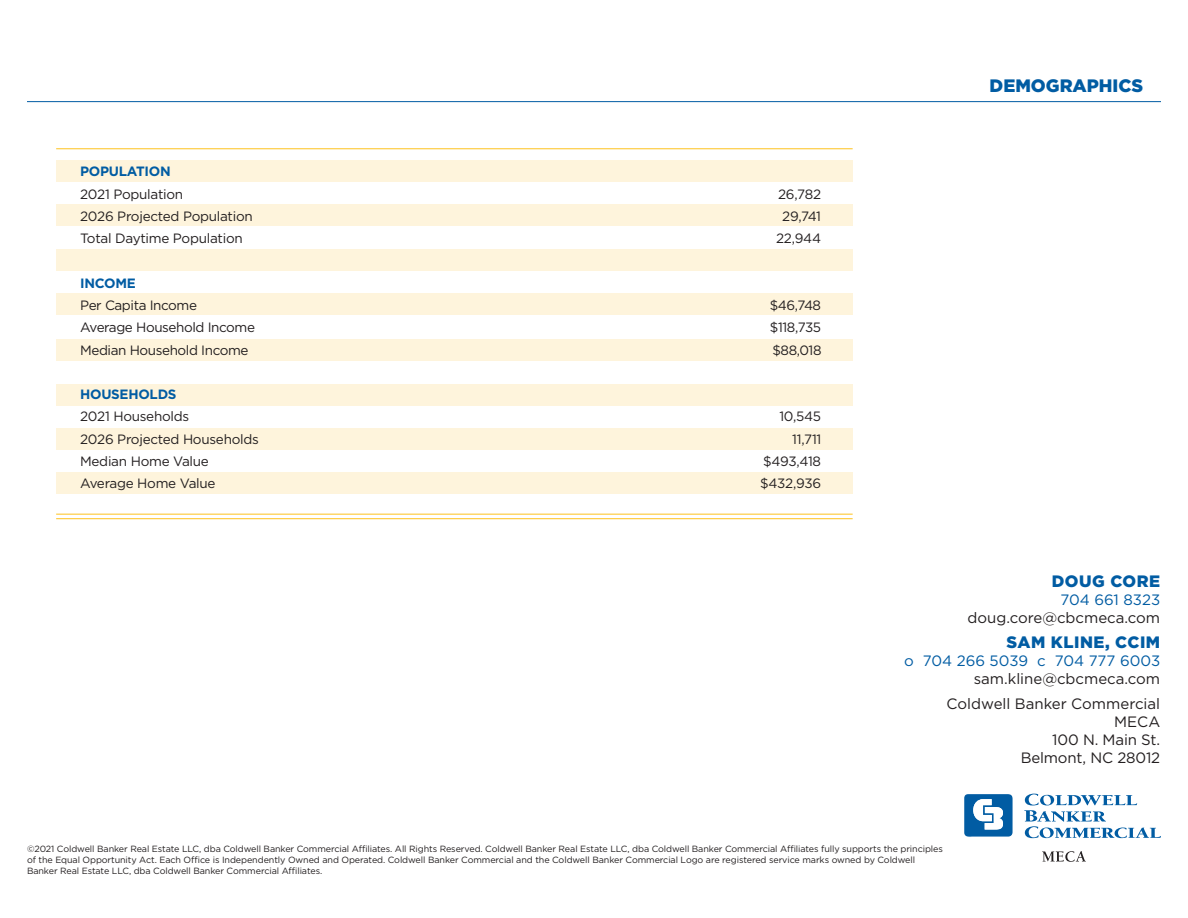
<style>
.page{position:relative;width:1188px;height:918px;background:#fff}
.page>*{position:absolute;margin:0;border:0;box-sizing:border-box;transform-origin:0 0}
.t1{font:900 18px "Gotham";color:#015ca3}
.t2{font:900 16.5px "Gotham";letter-spacing:.03em;color:#015ca3}
.t3{font:15px "Gotham";color:#231f20}
.t4{font:15px "Gotham";color:#015ca3}
.t5{font:13.5px "Gotham";letter-spacing:-.02em;color:#231f20}
.t6{font:700 13.5px "Gotham";letter-spacing:-.02em;color:#015ca3}
.t7{font:9px/10.8px "Gotham";letter-spacing:-.01em;color:#231f20}
</style>
<div class="page">
<div style="left:56px;top:339px;width:797px;height:22px;background:#fef4dc"></div>
<div style="left:56px;top:384px;width:797px;height:21px;background:#fef4dc"></div>
<div style="left:56px;top:428px;width:797px;height:22px;background:#fef4dc"></div>
<div style="left:56px;top:472px;width:797px;height:22px;background:#fef4dc"></div>
<div style="left:56px;top:160px;width:797px;height:22px;background:#fef4dc"></div>
<div style="left:56px;top:204px;width:797px;height:22px;background:#fef4dc"></div>
<div style="left:56px;top:249px;width:797px;height:22px;background:#fef4dc"></div>
<div style="left:56px;top:293px;width:797px;height:22px;background:#fef4dc"></div>
<hr style="left:56px;top:148px;width:797px;height:1px;background:#fec21d">
<hr style="left:56px;top:518px;width:797px;height:1px;background:#fec21d">
<hr style="left:56px;top:514px;width:797px;height:1px;background:#fec21d">
<svg style="left:964px;top:794px;width:49px;height:43px"></svg>
<svg style="left:1024px;top:794px;width:137px;height:44px"></svg>
<svg style="left:1042px;top:851px;width:44px;height:11px"></svg>
<hr style="left:27px;top:101px;width:1134px;height:1px;background:#015ca3">
<p class="t6" style="left:80px;top:163px;width:92px">POPULATION</p>
<p class="t5" style="left:80px;top:185px;width:105px">2021 Population</p>
<p class="t5" style="left:778px;top:185px;width:45px">26,782</p>
<p class="t5" style="left:80px;top:207px;width:174px">2026 Projected Population</p>
<p class="t5" style="left:782px;top:207px;width:40px">29,741</p>
<p class="t5" style="left:80px;top:230px;width:164px">Total Daytime Population</p>
<p class="t5" style="left:776px;top:230px;width:46px">22,944</p>
<p class="t6" style="left:80px;top:274px;width:57px">INCOME</p>
<p class="t5" style="left:80px;top:297px;width:118px">Per Capita Income</p>
<p class="t5" style="left:770px;top:297px;width:53px">$46,748</p>
<p class="t5" style="left:80px;top:319px;width:176px">Average Household Income</p>
<p class="t5" style="left:770px;top:319px;width:53px">$118,735</p>
<p class="t5" style="left:80px;top:341px;width:170px">Median Household Income</p>
<p class="t5" style="left:772px;top:341px;width:51px">$88,018</p>
<p class="t6" style="left:80px;top:385px;width:98px">HOUSEHOLDS</p>
<p class="t5" style="left:80px;top:408px;width:111px">2021 Households</p>
<p class="t5" style="left:779px;top:408px;width:43px">10,545</p>
<p class="t5" style="left:80px;top:430px;width:180px">2026 Projected Households</p>
<p class="t5" style="left:792px;top:430px;width:31px">11,711</p>
<p class="t5" style="left:80px;top:452px;width:130px">Median Home Value</p>
<p class="t5" style="left:763px;top:452px;width:59px">$493,418</p>
<p class="t5" style="left:80px;top:475px;width:137px">Average Home Value</p>
<p class="t5" style="left:760px;top:475px;width:63px">$432,936</p>
<p class="t1" style="left:990px;top:74px;width:155px">DEMOGRAPHICS</p>
<p class="t2" style="left:1052px;top:570px;width:110px">DOUG CORE</p>
<p class="t4" style="left:1060px;top:590px;width:101px">704 661 8323</p>
<p class="t3" style="left:967px;top:608px;width:194px">doug.core@cbcmeca.com</p>
<p class="t2" style="left:1006px;top:631px;width:155px">SAM KLINE, CCIM</p>
<p class="t4" style="left:904px;top:651px;width:258px">o 704 266 5039 c 704 777 6003</p>
<p class="t3" style="left:974px;top:669px;width:188px">sam.kline@cbcmeca.com</p>
<p class="t3" style="left:947px;top:694px;width:215px">Coldwell Banker Commercial</p>
<p class="t3" style="left:1114px;top:712px;width:47px">MECA</p>
<p class="t3" style="left:1052px;top:730px;width:109px">100 N. Main St.</p>
<p class="t3" style="left:1021px;top:748px;width:141px">Belmont, NC 28012</p>
<p class="t7" style="left:27px;top:844px;width:917px">©2021 Coldwell Banker Real Estate LLC, dba Coldwell Banker Commercial Affiliates. All Rights Reserved. Coldwell Banker Real Estate LLC, dba Coldwell Banker Commercial Affiliates fully supports the principles of the Equal Opportunity Act. Each Office is Independently Owned and Operated. Coldwell Banker Commercial and the Coldwell Banker Commercial Logo are registered service marks owned by Coldwell<br>Banker Real Estate LLC, dba Coldwell Banker Commercial Affiliates.</p>
</div>
